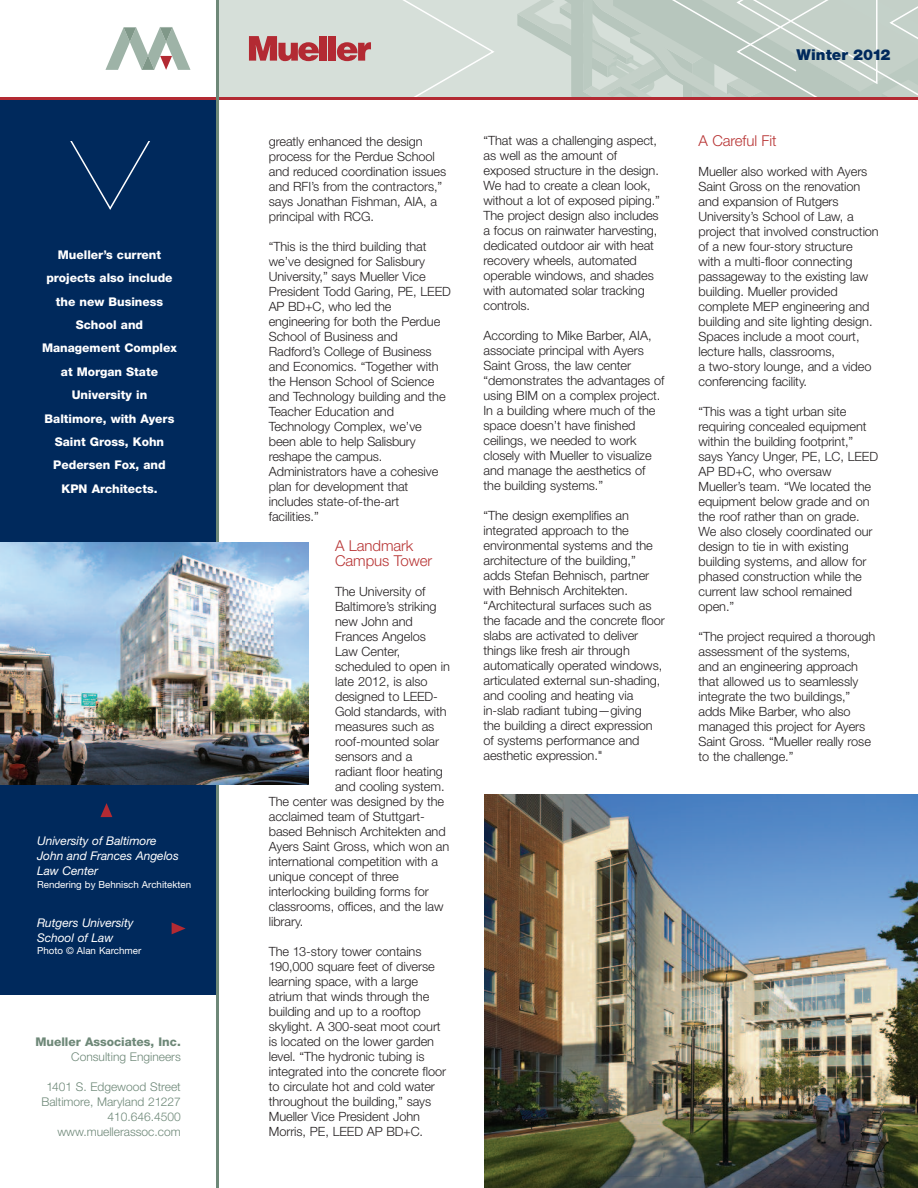
<style>
.page{position:relative;width:918px;height:1188px;background:#fff}
.page>*{position:absolute;margin:0;border:0;box-sizing:border-box;transform-origin:0 0}
.t1{font:300 15px/15px "Helvetica Neue";letter-spacing:-.005em;color:#b83535}
.t2{font:900 15px "Helvetica Neue";letter-spacing:.005em;color:#00295c}
.t3{font:300 12.75px/15px "Helvetica Neue";letter-spacing:-.005em;color:#231f20}
.t4{font:800 12px/23.4px "Helvetica Neue";color:#fff;text-align:center}
.t5{font:300 12px/15px "Helvetica Neue";color:#6e8878;text-align:right}
.t6{font:italic 12px/15px "Helvetica Neue";letter-spacing:-.005em;color:#fff}
.t7{font:800 12px "Helvetica Neue";color:#6e8878}
.t8{font:9.75px "Helvetica Neue";color:#fff}
</style>
<div class="page">
<div style="left:219px;top:0;width:30px;height:97px;background:#d6dfd9"></div>
<div style="left:0;top:99px;width:218px;height:896px;background:#00295c"></div>
<hr style="left:0;top:97px;width:918px;height:3px;background:#b32a33">
<svg style="left:105px;top:27px;width:86px;height:43px"></svg>
<svg style="left:249px;top:0;width:669px;height:97px;background:#cad0ca"></svg>
<hr style="left:216px;top:0;width:3px;height:1188px;background:#6e8878">
<svg style="left:71px;top:142px;width:79px;height:68px"></svg>
<img style="left:485px;top:795px;width:433px;height:393px">
<img style="left:0;top:542px;width:309px;height:242px">
<svg style="left:100px;top:803px;width:12px;height:14px"></svg>
<svg style="left:172px;top:922px;width:14px;height:12px"></svg>
<p class="t4" style="left:42px;top:244px;width:136px">Mueller’s current projects also include the new Business<br>School and<br>Management Complex at Morgan State<br>University in<br>Baltimore, with Ayers<br>Saint Gross, Kohn<br>Pedersen Fox, and<br>KPN Architects.</p>
<p class="t6" style="left:37px;top:834px;width:143px">University of Baltimore<br>John and Frances Angelos<br>Law Center</p>
<p class="t8" style="left:37px;top:881px;width:156px">Rendering by Behnisch Architekten</p>
<p class="t6" style="left:37px;top:915px;width:98px">Rutgers University<br>School of Law</p>
<p class="t8" style="left:37px;top:947px;width:106px">Photo © Alan Karchmer</p>
<p class="t7" style="left:35px;top:1037px;width:147px">Mueller Associates, Inc.</p>
<p class="t5" style="left:71px;top:1049px;width:111px">Consulting Engineers</p>
<p class="t5" style="left:41px;top:1079px;width:141px">1401 S. Edgewood Street<br>Baltimore, Maryland 21227<br>410.646.4500 www.muellerassoc.com</p>
<p class="t3" style="left:269px;top:134px;width:179px">greatly enhanced the design process for the Perdue School and reduced coordination issues and RFI’s from the contractors,” says Jonathan Fishman, AIA, a principal with RCG.</p>
<p class="t3" style="left:269px;top:239px;width:184px">“This is the third building that we’ve designed for Salisbury<br>University,” says Mueller Vice<br>President Todd Garing, PE, LEED<br>AP BD+C, who led the engineering for both the Perdue<br>School of Business and<br>Radford’s College of Business and Economics. “Together with the Henson School of Science and Technology building and the<br>Teacher Education and<br>Technology Complex, we’ve been able to help Salisbury reshape the campus.<br>Administrators have a cohesive plan for development that includes state-of-the-art facilities.”</p>
<p class="t1" style="left:335px;top:538px;width:99px">A Landmark<br>Campus Tower</p>
<p class="t3" style="left:335px;top:584px;width:92px">The University of</p>
<p class="t3" style="left:335px;top:599px;width:103px">Baltimore’s striking</p>
<p class="t3" style="left:335px;top:614px;width:79px">new John and</p>
<p class="t3" style="left:335px;top:629px;width:92px">Frances Angelos</p>
<p class="t3" style="left:335px;top:644px;width:67px">Law Center,</p>
<p class="t3" style="left:335px;top:659px;width:116px">scheduled to open in</p>
<p class="t3" style="left:335px;top:674px;width:94px">late 2012, is also</p>
<p class="t3" style="left:335px;top:689px;width:104px">designed to LEED-</p>
<p class="t3" style="left:335px;top:704px;width:113px">Gold standards, with</p>
<p class="t3" style="left:335px;top:719px;width:101px">measures such as</p>
<p class="t3" style="left:335px;top:734px;width:106px">roof-mounted solar</p>
<p class="t3" style="left:335px;top:749px;width:79px">sensors and a</p>
<p class="t3" style="left:335px;top:764px;width:109px">radiant floor heating</p>
<p class="t3" style="left:335px;top:779px;width:111px">and cooling system.</p>
<p class="t3" style="left:269px;top:794px;width:177px">The center was designed by the</p>
<p class="t3" style="left:269px;top:809px;width:157px">acclaimed team of Stuttgart-</p>
<p class="t3" style="left:269px;top:824px;width:178px">based Behnisch Architekten and</p>
<p class="t3" style="left:269px;top:839px;width:182px">Ayers Saint Gross, which won an</p>
<p class="t3" style="left:269px;top:854px;width:171px">international competition with a</p>
<p class="t3" style="left:269px;top:869px;width:131px">unique concept of three</p>
<p class="t3" style="left:269px;top:884px;width:161px">interlocking building forms for</p>
<p class="t3" style="left:269px;top:899px;width:176px">classrooms, offices, and the law</p>
<p class="t3" style="left:269px;top:914px;width:36px">library.</p>
<p class="t3" style="left:269px;top:944px;width:179px">The 13-story tower contains<br>190,000 square feet of diverse learning space, with a large atrium that winds through the building and up to a rooftop skylight. A 300-seat moot court is located on the lower garden level. “The hydronic tubing is integrated into the concrete floor to circulate hot and cold water throughout the building,” says<br>Mueller Vice President John<br>Morris, PE, LEED AP BD+C.</p>
<p class="t3" style="left:484px;top:133px;width:178px">“That was a challenging aspect, as well as the amount of exposed structure in the design.<br>We had to create a clean look, without a lot of exposed piping.”<br>The project design also includes a focus on rainwater harvesting, dedicated outdoor air with heat recovery wheels, automated operable windows, and shades with automated solar tracking controls.</p>
<p class="t3" style="left:484px;top:328px;width:183px">According to Mike Barber, AIA, associate principal with Ayers<br>Saint Gross, the law center “demonstrates the advantages of using BIM on a complex project.<br>In a building where much of the space doesn’t have finished ceilings, we needed to work closely with Mueller to visualize and manage the aesthetics of the building systems.”</p>
<p class="t3" style="left:484px;top:508px;width:183px">“The design exemplifies an integrated approach to the environmental systems and the architecture of the building,” adds Stefan Behnisch, partner with Behnisch Architekten. “Architectural surfaces such as the facade and the concrete floor slabs are activated to deliver things like fresh air through automatically operated windows, articulated external sun-shading, and cooling and heating via in-slab radiant tubing—giving<br>the building a direct expression of systems performance and aesthetic expression."</p>
<p class="t2" style="left:797px;top:50px;width:95px">Winter 2012</p>
<p class="t1" style="left:698px;top:133px;width:80px">A Careful Fit</p>
<p class="t3" style="left:698px;top:164px;width:182px">Mueller also worked with Ayers<br>Saint Gross on the renovation and expansion of Rutgers<br>University’s School of Law, a project that involved construction of a new four-story structure<br>with a multi-floor connecting passageway to the existing law building. Mueller provided complete MEP engineering and building and site lighting design.<br>Spaces include a moot court, lecture halls, classrooms,<br>a two-story lounge, and a video conferencing facility.</p>
<p class="t3" style="left:698px;top:404px;width:181px">“This was a tight urban site requiring concealed equipment within the building footprint,” says Yancy Unger, PE, LC, LEED<br>AP BD+C, who oversaw<br>Mueller’s team. “We located the equipment below grade and on the roof rather than on grade.<br>We also closely coordinated our design to tie in with existing building systems, and allow for phased construction while the current law school remained open.”</p>
<p class="t3" style="left:698px;top:629px;width:178px">“The project required a thorough assessment of the systems,<br>and an engineering approach that allowed us to seamlessly integrate the two buildings,” adds Mike Barber, who also managed this project for Ayers<br>Saint Gross. “Mueller really rose to the challenge.”</p>
</div>
